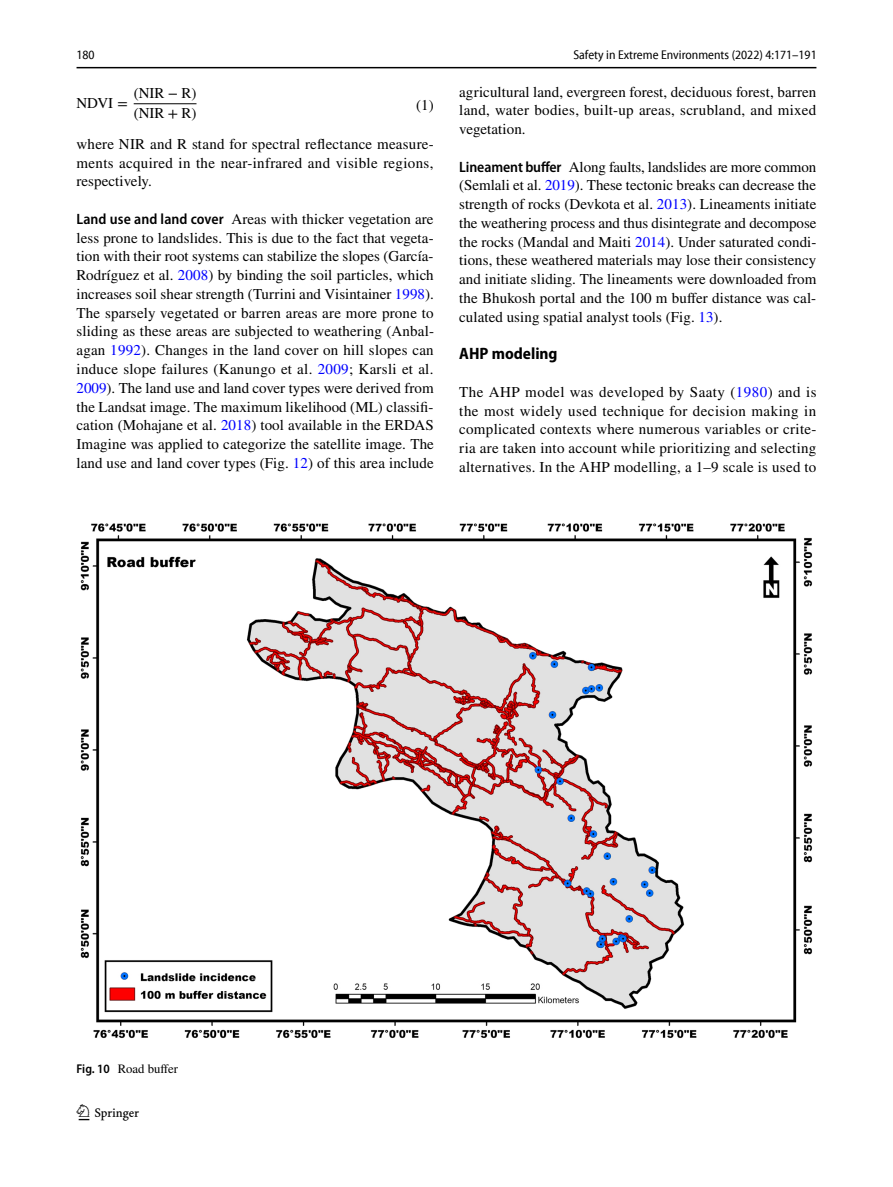
<style>
.page{position:relative;width:893px;height:1187px;background:#fff}
.page>*{position:absolute;margin:0;border:0;box-sizing:border-box;transform-origin:0 0}
.t1{font:22.5px "Springnew Regular 2";color:#000}
.t2{font:700 semi-condensed 16.5px "Myriad Pro";color:#000}
.t3{font:15px/18.8px "STIX";letter-spacing:.015em;color:#000;text-align:justify}
.t4{font:15px/20.4px "STIX General";color:#000}
.t5{font:semi-condensed 12.75px "Myriad Pro Unic";color:#000}
.t6{font:12.75px "STIX";color:#000}
.s1{font-family:"STIX Math"}
.s2{font-family:"Myriad Pro";font-weight:600;font-stretch:semi-condensed}
.s3{color:#00f}
</style>
<div class="page">
<hr style="left:77px;top:67px;width:739px;height:1px;background:#000">
<hr style="left:134px;top:103px;width:62px;height:1px;background:#000">
<img style="left:81px;top:523px;width:731px;height:514px">
<p class="t5" style="left:76px;top:50px;width:20px">180</p>
<p class="t5" style="left:573px;top:50px;width:245px">Safety in Extreme Environments (2022) 4:171–191</p>
<p class="t4" style="left:134px;top:84px;width:64px"><span class="s1">(</span>NIR <span class="s1">−</span> R<span class="s1">) (</span>NIR <span class="s1">+</span> R<span class="s1">)</span></p>
<p class="t3" style="left:459px;top:83px;width:359px">agricultural land, evergreen forest, deciduous forest, barren land, water bodies, built-up areas, scrubland, and mixed vegetation.</p>
<p class="t3" style="left:459px;top:158px;width:359px"><span class="s2">Lineament buffer</span> Along faults, landslides are more common (Semlali et al. <span class="s3">2019</span>). These tectonic breaks can decrease the strength of rocks (Devkota et al. <span class="s3">2013</span>). Lineaments initiate the weathering process and thus disintegrate and decompose the rocks (Mandal and Maiti <span class="s3">2014</span>). Under saturated condi&shy;tions, these weathered materials may lose their consistency and initiate sliding. The lineaments were downloaded from the Bhukosh portal and the 100 m buffer distance was cal&shy;culated using spatial analyst tools (Fig. <span class="s3">13</span>).</p>
<p class="t2" style="left:459px;top:344px;width:100px">AHP modeling</p>
<p class="t3" style="left:459px;top:383px;width:359px">The AHP model was developed by Saaty (<span class="s3">1980</span>) and is the most widely used technique for decision making in complicated contexts where numerous variables or crite&shy;ria are taken into account while prioritizing and selecting alternatives. In the AHP modelling, a 1–9 scale is used to</p>
<p class="t4" style="left:76px;top:94px;width:53px">NDVI <span class="s1">=</span></p>
<p class="t3" style="left:416px;top:96px;width:19px">(1)</p>
<p class="t3" style="left:77px;top:135px;width:359px">where NIR and R stand for spectral reflectance measure&shy;ments acquired in the near-infrared and visible regions, respectively.</p>
<p class="t3" style="left:77px;top:210px;width:359px"><span class="s2">Land use and land cover</span> Areas with thicker vegetation are less prone to landslides. This is due to the fact that vegeta&shy;tion with their root systems can stabilize the slopes (García-Rodríguez et al. <span class="s3">2008</span>) by binding the soil particles, which increases soil shear strength (Turrini and Visintainer <span class="s3">1998</span>).<br>The sparsely vegetated or barren areas are more prone to sliding as these areas are subjected to weathering (Anbal&shy;agan <span class="s3">1992</span>). Changes in the land cover on hill slopes can induce slope failures (Kanungo et al. <span class="s3">2009</span>; Karsli et al.<br><span class="s3">2009</span>). The land use and land cover types were derived from the Landsat image. The maximum likelihood (ML) classifi&shy;cation (Mohajane et al. <span class="s3">2018</span>) tool available in the ERDAS Imagine was applied to categorize the satellite image. The land use and land cover types (Fig. <span class="s3">12</span>) of this area include</p>
<p class="t6" style="left:77px;top:1059px;width:103px"><span class="s2">Fig. 10</span> Road buffer</p>
<h1 class="t1" style="left:79px;top:1104px;width:62px">1 3</h1>
</div>
